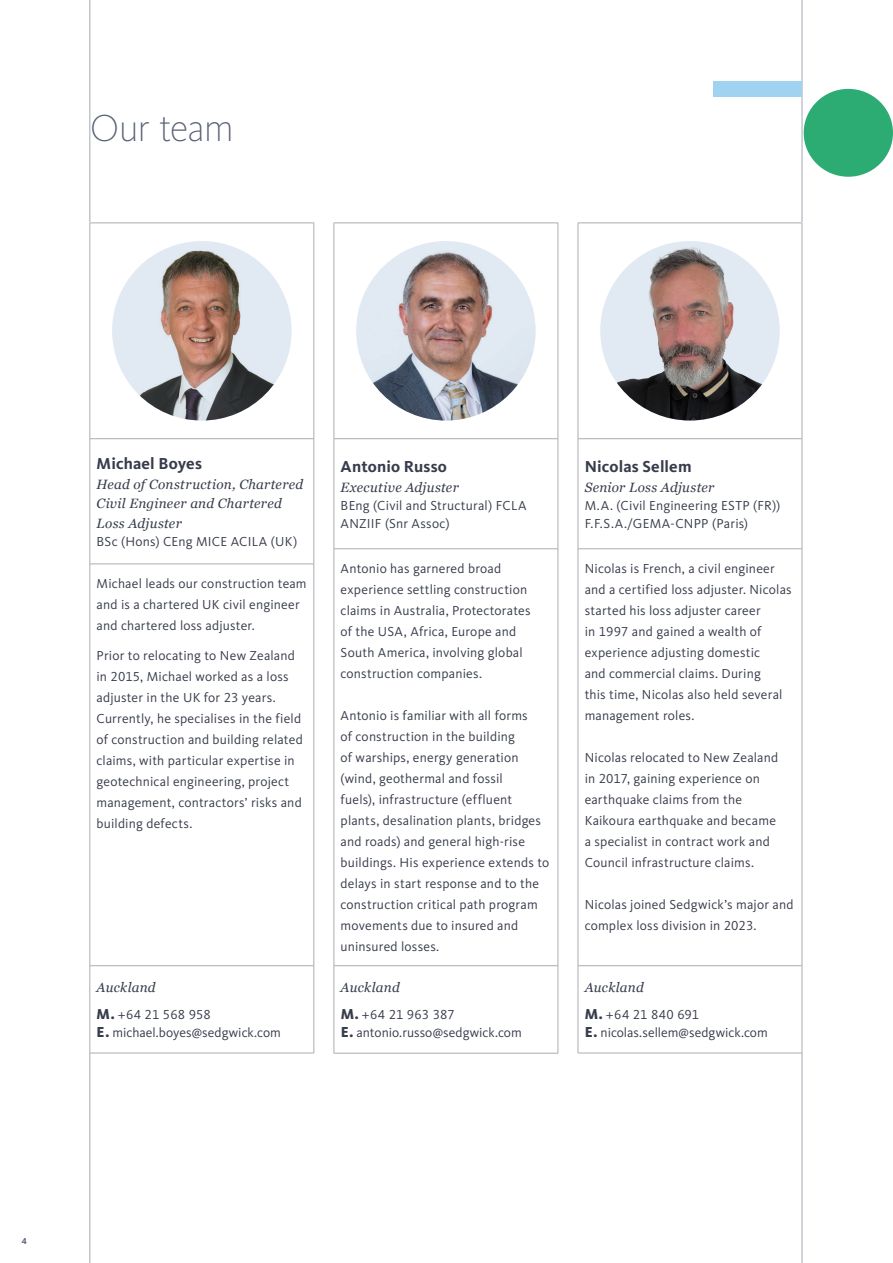
<style>
.page{position:relative;width:893px;height:1263px;background:#fff}
.page>*{position:absolute;margin:0;border:0;box-sizing:border-box;transform-origin:0 0}
.t1{font:200 39px "Kievit OT";letter-spacing:-.03em;color:#596176}
.t2{font:700 16.5px "Kievit OT";letter-spacing:.01em;color:#373c4b}
.t3{font:13.5px/21px "Kievit OT";letter-spacing:.015em;color:#373c4b}
.t4{font:italic 13.5px/19.5px "Georgia";letter-spacing:.02em;color:#373c4b}
.t5{font:700 9px "Kievit OT";color:#596176}
.s1{font-weight:800;font-size:15px}
</style>
<div class="page">
<hr style="left:90px;top:0;width:1px;height:1263px;background:#a1aab4">
<hr style="left:802px;top:0;width:1px;height:1263px;background:#a1aab4">
<div style="left:804px;top:89px;width:89px;height:88px;background:#2cac73;border-radius:50%"></div>
<div style="left:714px;top:81px;width:88px;height:15px;background:#a0d3ef"></div>
<svg style="left:579px;top:224px;width:223px;height:829px"></svg>
<hr style="left:578px;top:438px;width:224px;height:1px;background:#adabb2">
<hr style="left:578px;top:548px;width:224px;height:1px;background:#adabb2">
<hr style="left:578px;top:965px;width:224px;height:1px;background:#adabb2">
<hr style="left:578px;top:1053px;width:224px;height:1px;background:#adabb2">
<hr style="left:578px;top:223px;width:224px;height:1px;background:#adabb2">
<hr style="left:578px;top:223px;width:1px;height:215px;background:#adabb2">
<hr style="left:802px;top:223px;width:1px;height:215px;background:#adabb2">
<hr style="left:578px;top:439px;width:1px;height:110px;background:#adabb2">
<hr style="left:802px;top:439px;width:1px;height:110px;background:#adabb2">
<hr style="left:578px;top:549px;width:1px;height:416px;background:#adabb2">
<hr style="left:802px;top:549px;width:1px;height:416px;background:#adabb2">
<hr style="left:578px;top:966px;width:1px;height:87px;background:#adabb2">
<hr style="left:802px;top:966px;width:1px;height:87px;background:#adabb2">
<div style="left:600px;top:241px;width:180px;height:179px;background:#e1e9f2;border-radius:50%"></div>
<img style="left:611px;top:241px;width:158px;height:179px">
<svg style="left:91px;top:224px;width:223px;height:829px"></svg>
<hr style="left:90px;top:438px;width:224px;height:1px;background:#adabb2">
<hr style="left:90px;top:564px;width:224px;height:1px;background:#adabb2">
<hr style="left:90px;top:965px;width:224px;height:1px;background:#adabb2">
<hr style="left:90px;top:1053px;width:224px;height:1px;background:#adabb2">
<hr style="left:90px;top:223px;width:224px;height:1px;background:#adabb2">
<hr style="left:90px;top:223px;width:1px;height:215px;background:#adabb2">
<hr style="left:314px;top:223px;width:1px;height:215px;background:#adabb2">
<hr style="left:90px;top:439px;width:1px;height:125px;background:#adabb2">
<hr style="left:314px;top:439px;width:1px;height:125px;background:#adabb2">
<hr style="left:90px;top:564px;width:1px;height:401px;background:#adabb2">
<hr style="left:314px;top:564px;width:1px;height:401px;background:#adabb2">
<hr style="left:90px;top:966px;width:1px;height:87px;background:#adabb2">
<hr style="left:314px;top:966px;width:1px;height:87px;background:#adabb2">
<img style="left:112px;top:241px;width:180px;height:179px">
<svg style="left:335px;top:224px;width:223px;height:829px"></svg>
<hr style="left:334px;top:438px;width:224px;height:1px;background:#adabb2">
<hr style="left:334px;top:548px;width:224px;height:1px;background:#adabb2">
<hr style="left:334px;top:965px;width:224px;height:1px;background:#adabb2">
<hr style="left:334px;top:1053px;width:224px;height:1px;background:#adabb2">
<hr style="left:334px;top:223px;width:224px;height:1px;background:#adabb2">
<hr style="left:334px;top:223px;width:1px;height:215px;background:#adabb2">
<hr style="left:558px;top:223px;width:1px;height:215px;background:#adabb2">
<hr style="left:334px;top:439px;width:1px;height:110px;background:#adabb2">
<hr style="left:558px;top:439px;width:1px;height:110px;background:#adabb2">
<hr style="left:334px;top:549px;width:1px;height:416px;background:#adabb2">
<hr style="left:558px;top:549px;width:1px;height:416px;background:#adabb2">
<hr style="left:334px;top:966px;width:1px;height:87px;background:#adabb2">
<hr style="left:558px;top:966px;width:1px;height:87px;background:#adabb2">
<img style="left:356px;top:241px;width:180px;height:179px">
<h1 class="t1" style="left:90px;top:104px;width:145px">Our team</h1>
<p class="t2" style="left:97px;top:454px;width:107px">Michael Boyes</p>
<p class="t4" style="left:97px;top:474px;width:208px">Head of Construction, Chartered<br>Civil Engineer and Chartered<br>Loss Adjuster</p>
<p class="t3" style="left:97px;top:531px;width:202px">BSc (Hons) CEng MICE ACILA (UK)</p>
<p class="t3" style="left:97px;top:573px;width:212px">Michael leads our construction team and is a chartered UK civil engineer and chartered loss adjuster.</p>
<p class="t3" style="left:97px;top:645px;width:208px">Prior to relocating to New Zealand in 2015, Michael worked as a loss adjuster in the UK for 23 years.<br>Currently, he specialises in the field of construction and building related claims, with particular expertise in geotechnical engineering, project management, contractors’ risks and building defects.</p>
<p class="t4" style="left:97px;top:977px;width:61px">Auckland</p>
<p class="t3" style="left:97px;top:1006px;width:186px;line-height:18px"><span class="s1">M.</span> +64 21 568 958<br><span class="s1">E.</span> michael.boyes@sedgwick.com</p>
<p class="t2" style="left:341px;top:457px;width:108px">Antonio Russo</p>
<p class="t4" style="left:341px;top:477px;width:120px">Executive Adjuster</p>
<p class="t3" style="left:341px;top:496px;width:187px;line-height:18px">BEng (Civil and Structural) FCLA<br>ANZIIF (Snr Assoc)</p>
<p class="t3" style="left:341px;top:558px;width:191px">Antonio has garnered broad experience settling construction claims in Australia, Protectorates of the USA, Africa, Europe and<br>South America, involving global construction companies.</p>
<p class="t3" style="left:341px;top:705px;width:210px">Antonio is familiar with all forms<br>of construction in the building<br>of warships, energy generation (wind, geothermal and fossil<br>fuels), infrastructure (effluent plants, desalination plants, bridges and roads) and general high-rise buildings. His experience extends to delays in start response and to the construction critical path program movements due to insured and uninsured losses.</p>
<p class="t4" style="left:341px;top:977px;width:61px">Auckland</p>
<p class="t3" style="left:341px;top:1006px;width:183px;line-height:18px"><span class="s1">M.</span> +64 21 963 387<br><span class="s1">E.</span> antonio.russo@sedgwick.com</p>
<p class="t2" style="left:585px;top:457px;width:108px">Nicolas Sellem</p>
<p class="t4" style="left:585px;top:477px;width:131px">Senior Loss Adjuster</p>
<p class="t3" style="left:585px;top:496px;width:197px;line-height:18px">M.A. (Civil Engineering ESTP (FR))<br>F.F.S.A./GEMA-CNPP (Paris)</p>
<p class="t3" style="left:585px;top:558px;width:209px">Nicolas is French, a civil engineer and a certified loss adjuster. Nicolas started his loss adjuster career<br>in 1997 and gained a wealth of experience adjusting domestic<br>and commercial claims. During<br>this time, Nicolas also held several management roles.</p>
<p class="t3" style="left:585px;top:747px;width:195px">Nicolas relocated to New Zealand in 2017, gaining experience on earthquake claims from the<br>Kaikoura earthquake and became a specialist in contract work and<br>Council infrastructure claims.</p>
<p class="t3" style="left:585px;top:894px;width:210px">Nicolas joined Sedgwick’s major and complex loss division in 2023.</p>
<p class="t4" style="left:585px;top:977px;width:61px">Auckland</p>
<p class="t3" style="left:585px;top:1006px;width:184px;line-height:18px"><span class="s1">M.</span> +64 21 840 691<br><span class="s1">E.</span> nicolas.sellem@sedgwick.com</p>
<p class="t5" style="left:22px;top:1236px;width:6px">4</p>
</div>
